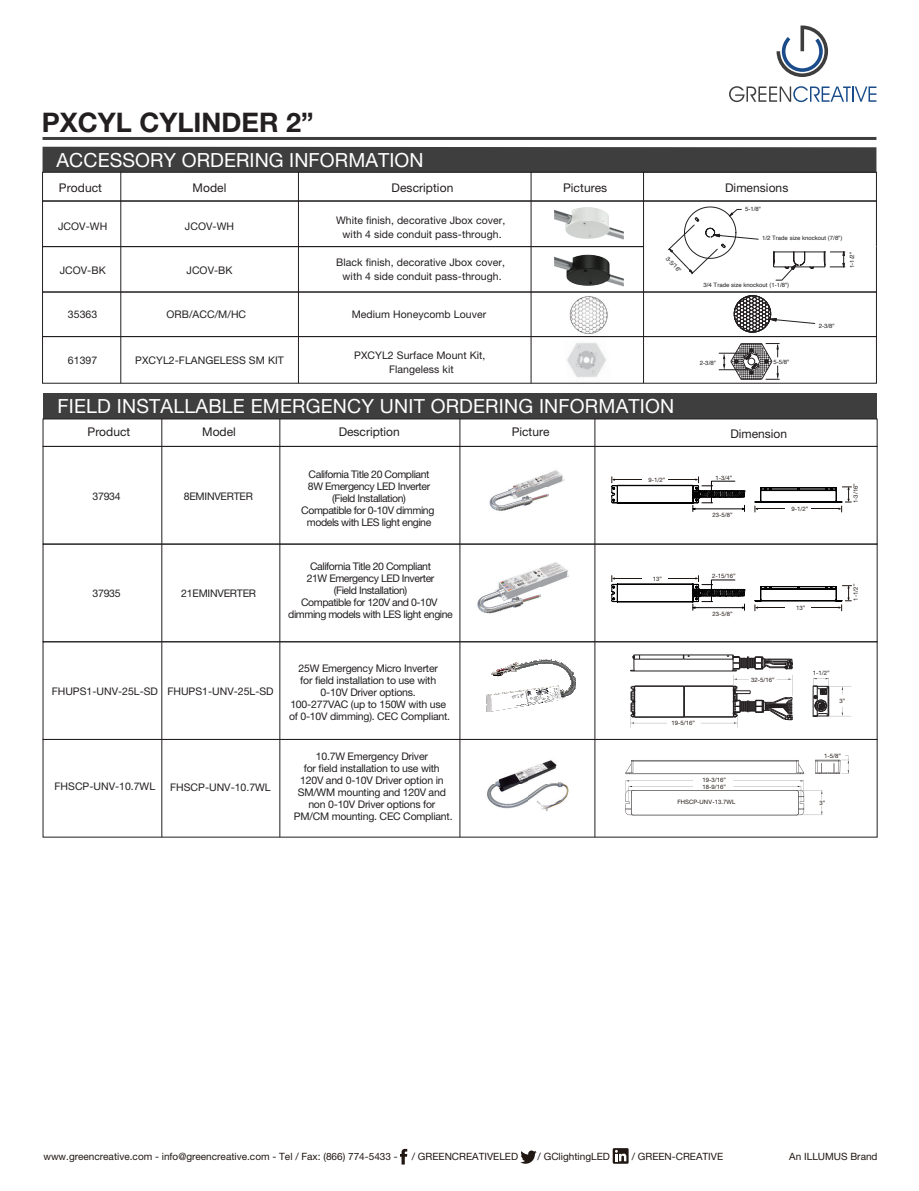
<style>
.page{position:relative;width:919px;height:1191px;background:#fff}
.page>*{position:absolute;margin:0;border:0;box-sizing:border-box;transform-origin:0 0}
.t1{font:700 27px "Helvetica Neue LT Pro";color:#231f20}
.t2{font:19.5px "Helvetica Neue LT Pro";letter-spacing:.01em;color:#fff}
.t3{font:12px "Helvetica Neue LT Pro";letter-spacing:.005em;color:#231f20}
.t4{font:10.5px/12px "Helvetica Neue LT Pro";letter-spacing:-.02em;color:#231f20;text-align:center}
.t5{font:10.5px/12px "Helvetica Neue LT Pro";letter-spacing:-.04em;color:#231f20;text-align:center}
.t6{font:10.5px/14.4px "Helvetica Neue LT Pro";letter-spacing:.005em;color:#231f20;text-align:center}
.t7{font:10.5px "Helvetica Neue LT Pro";color:#231f20}
.t8{font:10.05px "Helvetica Neue LT Pro";color:#211814}
.t9{font:6px "Helvetica Neue LT Pro";color:#211814}
.t10{font:6px "Helvetica";letter-spacing:.005em;color:#231f20}
</style>
<div class="page">
<div style="left:43px;top:147px;width:833px;height:25px;background:#3e3e3f"></div>
<hr style="left:120px;top:171px;width:1px;height:212px;background:#231f20">
<hr style="left:298px;top:171px;width:1px;height:212px;background:#231f20">
<hr style="left:530px;top:171px;width:1px;height:212px;background:#231f20">
<hr style="left:643px;top:171px;width:1px;height:212px;background:#231f20">
<div style="left:42px;top:172px;width:834px;height:29px;border:1px solid #231f20"></div>
<hr style="left:43px;top:137px;width:833px;height:3px;background:#3e3e3f">
<svg style="left:776px;top:26px;width:52px;height:51px"></svg>
<svg style="left:729px;top:86px;width:147px;height:16px"></svg>
<svg style="left:400px;top:1148px;width:7px;height:16px"></svg>
<svg style="left:520px;top:1150px;width:16px;height:14px"></svg>
<svg style="left:612px;top:1148px;width:16px;height:15px"></svg>
<svg style="left:615px;top:1149px;width:11px;height:12px"></svg>
<img style="left:562px;top:342px;width:49px;height:42px">
<svg style="left:42px;top:201px;width:834px;height:134px"></svg>
<hr style="left:718px;top:369px;width:33px;height:1px;background:#231f20">
<hr style="left:718px;top:353px;width:33px;height:1px;background:#231f20">
<div style="left:42px;top:292px;width:834px;height:45px;border:1px solid #231f20"></div>
<div style="left:42px;top:336px;width:834px;height:47px;border:1px solid #231f20"></div>
<div style="left:43px;top:393px;width:833px;height:26px;background:#3e3e3f"></div>
<div style="left:43px;top:446px;width:834px;height:98px;border:1px solid #231f20"></div>
<div style="left:43px;top:544px;width:834px;height:98px;border:1px solid #231f20"></div>
<div style="left:43px;top:641px;width:834px;height:98px;border:1px solid #231f20"></div>
<div style="left:43px;top:739px;width:834px;height:98px;border:1px solid #231f20"></div>
<hr style="left:279px;top:419px;width:1px;height:418px;background:#231f20">
<hr style="left:161px;top:419px;width:1px;height:418px;background:#231f20">
<hr style="left:459px;top:419px;width:1px;height:418px;background:#231f20">
<hr style="left:594px;top:419px;width:1px;height:418px;background:#231f20">
<img style="left:487px;top:760px;width:82px;height:51px">
<svg style="left:625px;top:760px;width:179px;height:14px"></svg>
<svg style="left:815px;top:755px;width:34px;height:19px"></svg>
<svg style="left:625px;top:780px;width:197px;height:36px"></svg>
<svg style="left:486px;top:708px;width:26px;height:4px"></svg>
<img style="left:486px;top:706px;width:37px;height:2px">
<img style="left:486px;top:705px;width:44px;height:1px">
<img style="left:487px;top:704px;width:48px;height:1px">
<img style="left:486px;top:703px;width:55px;height:1px">
<img style="left:486px;top:702px;width:61px;height:1px">
<img style="left:486px;top:701px;width:66px;height:1px">
<img style="left:486px;top:700px;width:72px;height:1px">
<img style="left:486px;top:698px;width:76px;height:2px">
<img style="left:486px;top:695px;width:5px;height:3px">
<svg style="left:491px;top:659px;width:85px;height:39px"></svg>
<hr style="left:683px;top:686px;width:1px;height:30px;background:#231f20">
<hr style="left:684px;top:686px;width:1px;height:31px;background:#231f20">
<hr style="left:634px;top:717px;width:49px;height:1px;background:#231f20">
<hr style="left:684px;top:717px;width:49px;height:1px;background:#231f20">
<hr style="left:634px;top:716px;width:49px;height:1px;background:#231f20">
<hr style="left:684px;top:716px;width:49px;height:1px;background:#231f20">
<hr style="left:684px;top:686px;width:49px;height:1px;background:#231f20">
<hr style="left:634px;top:686px;width:49px;height:1px;background:#231f20">
<hr style="left:634px;top:685px;width:49px;height:1px;background:#231f20">
<hr style="left:684px;top:685px;width:49px;height:1px;background:#231f20">
<hr style="left:630px;top:670px;width:106px;height:1px;background:#231f20">
<hr style="left:634px;top:659px;width:49px;height:1px;background:#231f20">
<hr style="left:683px;top:659px;width:50px;height:1px;background:#231f20">
<hr style="left:634px;top:654px;width:49px;height:1px;background:#231f20">
<hr style="left:683px;top:654px;width:49px;height:1px;background:#231f20">
<svg style="left:683px;top:654px;width:7px;height:5px"></svg>
<svg style="left:630px;top:654px;width:10px;height:17px"></svg>
<svg style="left:630px;top:685px;width:37px;height:43px"></svg>
<svg style="left:700px;top:654px;width:93px;height:74px"></svg>
<svg style="left:812px;top:677px;width:39px;height:40px"></svg>
<svg style="left:723px;top:343px;width:56px;height:37px"></svg>
<img style="left:489px;top:470px;width:76px;height:41px">
<img style="left:477px;top:562px;width:92px;height:52px">
<svg style="left:611px;top:575px;width:134px;height:35px"></svg>
<svg style="left:754px;top:585px;width:97px;height:26px"></svg>
<svg style="left:611px;top:476px;width:134px;height:35px"></svg>
<svg style="left:754px;top:486px;width:97px;height:26px"></svg>
<h1 class="t1" style="left:42px;top:105px;width:273px">PXCYL CYLINDER 2”</h1>
<h2 class="t2" style="left:57px;top:148px;width:368px">ACCESSORY ORDERING INFORMATION</h2>
<p class="t3" style="left:59px;top:180px;width:45px">Product</p>
<p class="t3" style="left:193px;top:180px;width:35px">Model</p>
<p class="t3" style="left:391px;top:180px;width:63px">Description</p>
<p class="t3" style="left:563px;top:180px;width:46px">Pictures</p>
<p class="t3" style="left:725px;top:180px;width:65px">Dimensions</p>
<p class="t4" style="left:58px;top:220px;width:51px">JCOV-WH</p>
<p class="t4" style="left:185px;top:220px;width:51px">JCOV-WH</p>
<p class="t4" style="left:60px;top:264px;width:48px">JCOV-BK</p>
<p class="t10" style="left:745px;top:204px;width:17px">5-1/8"</p>
<p class="t6" style="left:336px;top:213px;width:171px">White finish, decorative Jbox cover, with 4 side conduit pass-through.</p>
<p class="t6" style="left:336px;top:254px;width:170px">Black finish, decorative Jbox cover, with 4 side conduit pass-through.</p>
<p class="t10" style="left:762px;top:234px;width:82px">1/2 Trade size knockout (7/8")</p>
<p class="t10" style="left:847px;top:268px;width:17px;rotate:-90deg">1-1/2"</p>
<p class="t10" style="left:670px;top:254px;width:21px;rotate:47deg">3-5/16"</p>
<p class="t4" style="left:186px;top:264px;width:48px">JCOV-BK</p>
<p class="t10" style="left:703px;top:280px;width:87px">3/4 Trade size knockout (1-1/8")</p>
<p class="t4" style="left:68px;top:308px;width:31px">35363</p>
<p class="t4" style="left:68px;top:354px;width:31px">61397</p>
<p class="t4" style="left:166px;top:308px;width:81px">ORB/ACC/M/HC</p>
<p class="t6" style="left:352px;top:307px;width:136px">Medium Honeycomb Louver</p>
<p class="t6" style="left:135px;top:352px;width:150px">PXCYL2-FLANGELESS SM KIT</p>
<p class="t6" style="left:354px;top:348px;width:133px">PXCYL2 Surface Mount Kit,<br>Flangeless kit</p>
<h2 class="t2" style="left:57px;top:394px;width:618px">FIELD INSTALLABLE EMERGENCY UNIT ORDERING INFORMATION</h2>
<p class="t10" style="left:700px;top:359px;width:17px">2-3/8"</p>
<p class="t10" style="left:773px;top:357px;width:17px">5-5/8"</p>
<p class="t3" style="left:87px;top:424px;width:44px">Product</p>
<p class="t3" style="left:202px;top:424px;width:35px">Model</p>
<p class="t3" style="left:339px;top:424px;width:63px">Description</p>
<p class="t3" style="left:511px;top:424px;width:39px">Picture</p>
<p class="t3" style="left:730px;top:426px;width:58px">Dimension</p>
<p class="t10" style="left:818px;top:321px;width:17px">2-3/8"</p>
<p class="t4" style="left:92px;top:490px;width:30px">37934</p>
<p class="t4" style="left:92px;top:586px;width:30px">37935</p>
<p class="t5" style="left:308px;top:468px;width:122px">California Title 20 Compliant</p>
<p class="t9" style="left:715px;top:474px;width:18px">1-3/4”</p>
<p class="t5" style="left:301px;top:480px;width:134px">8W Emergency LED Inverter (Field Installation)<br>Compatible for 0-10V dimming models with LES light engine</p>
<p class="t5" style="left:288px;top:559px;width:166px">California Title 20 Compliant<br>21W Emergency LED Inverter<br>(Field Installation)<br>Compatible for 120V and 0-10V dimming models with LES light engine</p>
<p class="t9" style="left:648px;top:476px;width:18px">9-1/2”</p>
<p class="t9" style="left:851px;top:503px;width:22px;rotate:-90deg">1-3/16”</p>
<p class="t4" style="left:184px;top:490px;width:71px">8EMINVERTER</p>
<p class="t9" style="left:791px;top:505px;width:18px">9-1/2”</p>
<p class="t9" style="left:712px;top:511px;width:22px">23-5/8”</p>
<p class="t9" style="left:712px;top:572px;width:25px">2-15/16”</p>
<p class="t9" style="left:652px;top:575px;width:11px">13”</p>
<p class="t4" style="left:181px;top:586px;width:76px">21EMINVERTER</p>
<p class="t9" style="left:851px;top:600px;width:18px;rotate:-90deg">1-1/2”</p>
<p class="t9" style="left:796px;top:604px;width:11px">13”</p>
<p class="t9" style="left:712px;top:610px;width:22px">23-5/8”</p>
<p class="t7" style="left:52px;top:685px;width:108px">FHUPS1-UNV-25L-SD</p>
<p class="t7" style="left:167px;top:685px;width:108px">FHUPS1-UNV-25L-SD</p>
<p class="t7" style="left:55px;top:780px;width:102px">FHSCP-UNV-10.7WL</p>
<p class="t7" style="left:170px;top:780px;width:102px">FHSCP-UNV-10.7WL</p>
<p class="t4" style="left:289px;top:662px;width:163px">25W Emergency Micro Inverter<br>for field installation to use with<br>0-10V Driver options.<br>100-277VAC (up to 150W with use of 0-10V dimming). CEC Compliant.</p>
<p class="t4" style="left:294px;top:750px;width:160px">10.7W Emergency Driver<br>for field installation to use with<br>120V and 0-10V Driver option in<br>SM/WM mounting and 120V and non 0-10V Driver options for<br>PM/CM mounting. CEC Compliant.</p>
<p class="t9" style="left:671px;top:719px;width:25px">19-5/16”</p>
<p class="t9" style="left:751px;top:676px;width:25px">32-5/16”</p>
<p class="t9" style="left:702px;top:776px;width:25px">19-3/16”</p>
<p class="t9" style="left:702px;top:783px;width:25px">18-9/16”</p>
<p class="t9" style="left:677px;top:798px;width:60px">FHSCP-UNV-13.7WL</p>
<p class="t9" style="left:812px;top:669px;width:18px">1-1/2”</p>
<p class="t9" style="left:839px;top:697px;width:7px">3”</p>
<p class="t9" style="left:824px;top:752px;width:18px">1-5/8”</p>
<p class="t9" style="left:819px;top:799px;width:7px">3”</p>
<p class="t8" style="left:43px;top:1150px;width:356px">www.greencreative.com - info@greencreative.com - Tel / Fax: (866) 774-5433 -</p>
<p class="t8" style="left:412px;top:1150px;width:108px">/ GREENCREATIVELED</p>
<p class="t8" style="left:537px;top:1150px;width:74px">/ GClightingLED</p>
<p class="t8" style="left:631px;top:1150px;width:93px">/ GREEN-CREATIVE</p>
<p class="t8" style="left:789px;top:1150px;width:90px">An ILLUMUS Brand</p>
</div>
